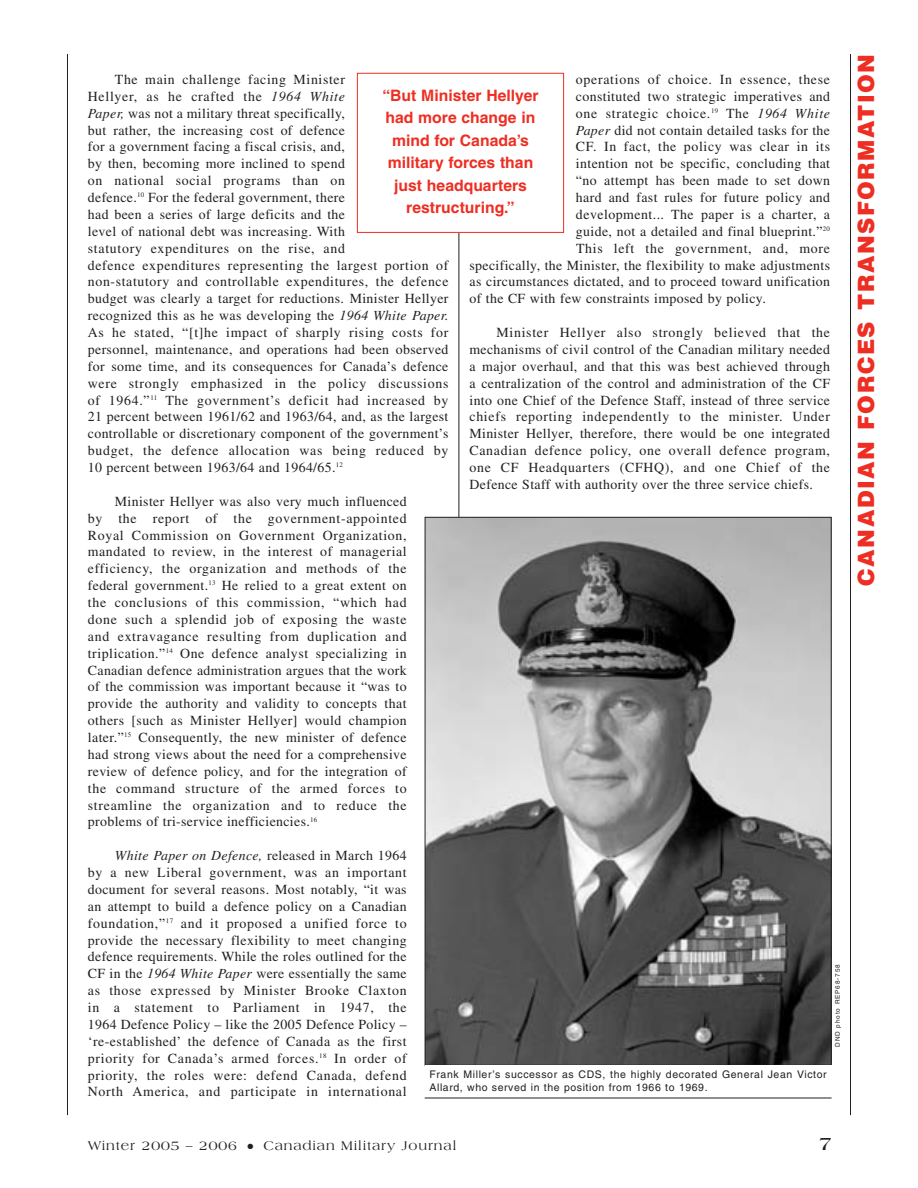
<style>
.page{position:relative;width:918px;height:1188px;background:#fff}
.page>*{position:absolute;margin:0;border:0;box-sizing:border-box;transform-origin:0 0}
.t1{font:900 22.5px "Helvetica";letter-spacing:.065em;color:#ee2e22}
.t2{font:700 19.5px "Americana";color:#231f20}
.t3{font:700 15.75px/22.5px "Helvetica";color:#ee2e22;text-align:center}
.t4{font:13.8px/16.8px "Times";letter-spacing:.025em;color:#231f20;text-align:justify}
.t5{font:13.8px "Times";letter-spacing:.05em;color:#231f20}
.t6{font:13.8px "Times";letter-spacing:.045em;color:#231f20}
.t7{font:13.5px "Americana";letter-spacing:.065em;color:#231f20}
.t8{font:10.5px/12.8px "Helvetica";letter-spacing:.055em;color:#231f20}
.t9{font:6.3px "Helvetica";letter-spacing:.14em;color:#231f20}
.s1{font-style:italic}
</style>
<div class="page">
<hr style="left:850px;top:54px;width:1px;height:1061px;background:#231f20">
<hr style="left:67px;top:54px;width:1px;height:1061px;background:#231f20">
<hr style="left:459px;top:109px;width:1px;height:926px;background:#231f20">
<img style="left:427px;top:519px;width:403px;height:545px">
<hr style="left:425px;top:1098px;width:407px;height:1px;background:#231f20">
<div style="left:357px;top:73px;width:207px;height:159px;background:#fff"></div>
<div style="left:357px;top:73px;width:207px;height:160px;border:1px solid #ee2e22"></div>
<p class="t4" style="left:88px;top:72px;width:362px;text-align:left;text-indent:27px">The main challenge facing Minister<br>Hellyer, as he crafted the <span class="s1">1964 White<br>Paper,</span> was not a military threat specifically,<br>but rather, the increasing cost of defence<br>for a government facing a fiscal crisis, and,<br>by then, becoming more inclined to spend<br>on national social programs than on<br>defence.<sup>10</sup> For the federal government, there<br>had been a series of large deficits and the<br>level of national debt was increasing. With<br>statutory expenditures on the rise, and<br>defence expenditures representing the largest portion of non-statutory and controllable expenditures, the defence budget was clearly a target for reductions. Minister Hellyer recognized this as he was developing the <span class="s1">1964 White Paper.<br></span>As he stated, “[t]he impact of sharply rising costs for personnel, maintenance, and operations had been observed for some time, and its consequences for Canada’s defence were strongly emphasized in the policy discussions of 1964.”<sup>11</sup> The government’s deficit had increased by 21 percent between 1961/62 and 1963/64, and, as the largest controllable or discretionary component of the government’s budget, the defence allocation was being reduced by 10 percent between 1963/64 and 1964/65.<sup>12</sup></p>
<p class="t4" style="left:88px;top:494px;width:320px;text-indent:27px">Minister Hellyer was also very much influenced by the report of the government-appointed Royal Commission on Government Organization, mandated to review, in the interest of managerial efficiency, the organization and methods of the federal government.<sup>13</sup> He relied to a great extent on the conclusions of this commission, “which had done such a splendid job of exposing the waste and extravagance resulting from duplication and triplication.”<sup>14</sup> One defence analyst specializing in Canadian defence administration argues that the work of the commission was important because it “was to provide the authority and validity to concepts that others [such as Minister Hellyer] would champion later.”<sup>15</sup> Consequently, the new minister of defence had strong views about the need for a comprehensive review of defence policy, and for the integration of the command structure of the armed forces to streamline the organization and to reduce the problems of tri-service inefficiencies.<sup>16</sup></p>
<p class="t4" style="left:88px;top:848px;width:320px;text-indent:27px"><span class="s1">White Paper on Defence,</span> released in March 1964 by a new Liberal government, was an important document for several reasons. Most notably, “it was an attempt to build a defence policy on a Canadian foundation,”<sup>17</sup> and it proposed a unified force to provide the necessary flexibility to meet changing defence requirements. While the roles outlined for the CF in the <span class="s1">1964 White Paper</span> were essentially the same as those expressed by Minister Brooke Claxton in a statement to Parliament in 1947, the 1964 Defence Policy – like the 2005 Defence Policy – ‘re-established’ the defence of Canada as the first priority for Canada’s armed forces.<sup>18</sup> In order of priority, the roles were: defend Canada, defend North America, and participate in international</p>
<p class="t5" style="left:576px;top:74px;width:256px">operations of choice. In essence, these</p>
<p class="t4" style="left:576px;top:89px;width:256px">constituted two strategic imperatives and</p>
<p class="t5" style="left:576px;top:108px;width:256px">one strategic choice.<sup>19</sup> The <span class="s1">1964 White</span></p>
<p class="t4" style="left:576px;top:123px;width:256px"><span class="s1">Paper</span> did not contain detailed tasks for the</p>
<p class="t6" style="left:576px;top:142px;width:256px">CF. In fact, the policy was clear in its</p>
<p class="t4" style="left:576px;top:157px;width:256px">intention not be specific, concluding that</p>
<p class="t4" style="left:576px;top:173px;width:256px">“no attempt has been made to set down</p>
<p class="t4" style="left:576px;top:190px;width:256px">hard and fast rules for future policy and</p>
<p class="t4" style="left:576px;top:207px;width:256px">development... The paper is a charter, a</p>
<p class="t4" style="left:576px;top:224px;width:256px">guide, not a detailed and final blueprint.”<sup>20</sup></p>
<p class="t5" style="left:576px;top:243px;width:256px">This left the government, and, more</p>
<p class="t4" style="left:469px;top:258px;width:362px">specifically, the Minister, the flexibility to make adjustments</p>
<p class="t4" style="left:469px;top:275px;width:362px">as circumstances dictated, and to proceed toward unification</p>
<p class="t4" style="left:469px;top:292px;width:298px">of the CF with few constraints imposed by policy.</p>
<p class="t4" style="left:469px;top:325px;width:362px;text-indent:27px">Minister Hellyer also strongly believed that the mechanisms of civil control of the Canadian military needed a major overhaul, and that this was best achieved through a centralization of the control and administration of the CF into one Chief of the Defence Staff, instead of three service chiefs reporting independently to the minister. Under Minister Hellyer, therefore, there would be one integrated Canadian defence policy, one overall defence program, one CF Headquarters (CFHQ), and one Chief of the Defence Staff with authority over the three service chiefs.</p>
<p class="t3" style="left:382px;top:85px;width:158px">“But Minister Hellyer had more change in mind for Canada’s military forces than just headquarters restructuring.”</p>
<p class="t9" style="left:835px;top:1047px;width:84px;rotate:-90deg">DND photo REP68-758</p>
<p class="t8" style="left:430px;top:1069px;width:399px">Frank Miller’s successor as CDS, the highly decorated General Jean Victor<br>Allard, who served in the position from 1966 to 1969.</p>
<p class="t7" style="left:88px;top:1140px;width:370px">Winter 2005 – 2006 ● Canadian Military Journal</p>
<h2 class="t2" style="left:819px;top:1135px;width:14px">7</h2>
<h1 class="t1" style="left:858px;top:586px;width:533px;rotate:-90deg">CANADIAN FORCES TRANSFORMATION</h1>
</div>
